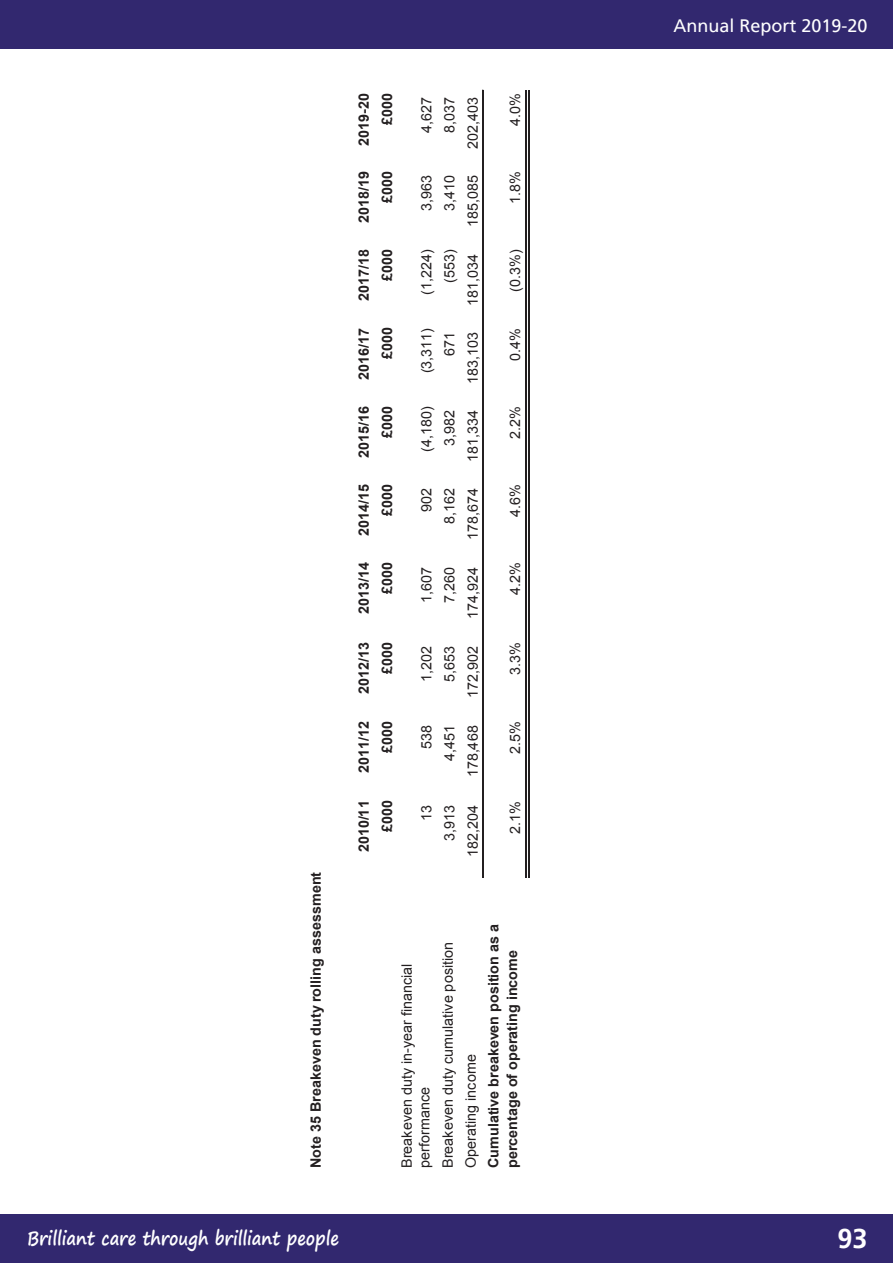
<style>
.page{position:relative;width:893px;height:1263px;background:#fff}
.page>*{position:absolute;margin:0;border:0;box-sizing:border-box;transform-origin:0 0}
.t1{font:700 27px "Frutiger LT Pro";color:#fff}
.t2{font:700 18.9px "Segoe Print";color:#fff;scale:.87 1}
.t3{font:18px "Frutiger LT Pro";color:#fff}
.t4{font:14.25px/17.7px "Arial";letter-spacing:.005em;color:#231f20}
.t5{font:700 14.25px/18.8px "Arial";letter-spacing:.005em;color:#231f20}
.s1{font-weight:400;color:#fff}
</style>
<div class="page">
<div style="left:0;top:0;width:893px;height:49px;background:#32286f"></div>
<div style="left:0;top:1214px;width:893px;height:49px;background:#32286f"></div>
<hr style="left:482px;top:90px;width:1px;height:787px;background:#231f20">
<hr style="left:483px;top:90px;width:1px;height:787px;background:#231f20">
<hr style="left:525px;top:90px;width:2px;height:787px;background:#231f20">
<hr style="left:528px;top:90px;width:2px;height:787px;background:#231f20">
<p class="t5" style="left:307px;top:1182px;width:312px;rotate:-90deg"><span class="s1">#</span> Note 35 Breakeven duty rolling assessment</p>
<p class="t5" style="left:355px;top:145px;width:54px;rotate:-90deg">2019-20</p>
<p class="t5" style="left:355px;top:223px;width:53px;rotate:-90deg">2018/19</p>
<p class="t5" style="left:355px;top:301px;width:53px;rotate:-90deg">2017/18</p>
<p class="t5" style="left:355px;top:379px;width:53px;rotate:-90deg">2016/17</p>
<p class="t5" style="left:355px;top:458px;width:53px;rotate:-90deg">2015/16</p>
<p class="t5" style="left:355px;top:536px;width:53px;rotate:-90deg">2014/15</p>
<p class="t5" style="left:355px;top:614px;width:53px;rotate:-90deg">2013/14</p>
<p class="t5" style="left:355px;top:694px;width:53px;rotate:-90deg">2012/13</p>
<p class="t5" style="left:355px;top:773px;width:53px;rotate:-90deg">2011/12</p>
<p class="t5" style="left:355px;top:852px;width:53px;rotate:-90deg">2010/11</p>
<p class="t5" style="left:378px;top:125px;width:33px;rotate:-90deg">£000</p>
<p class="t5" style="left:378px;top:203px;width:33px;rotate:-90deg">£000</p>
<p class="t5" style="left:378px;top:281px;width:33px;rotate:-90deg">£000</p>
<p class="t5" style="left:378px;top:359px;width:33px;rotate:-90deg">£000</p>
<p class="t5" style="left:378px;top:438px;width:33px;rotate:-90deg">£000</p>
<p class="t5" style="left:378px;top:516px;width:33px;rotate:-90deg">£000</p>
<p class="t5" style="left:378px;top:594px;width:33px;rotate:-90deg">£000</p>
<p class="t5" style="left:378px;top:674px;width:33px;rotate:-90deg">£000</p>
<p class="t5" style="left:378px;top:753px;width:33px;rotate:-90deg">£000</p>
<p class="t5" style="left:378px;top:832px;width:33px;rotate:-90deg">£000</p>
<p class="t4" style="left:418px;top:133px;width:37px;rotate:-90deg">4,627</p>
<p class="t4" style="left:441px;top:133px;width:37px;rotate:-90deg">8,037</p>
<p class="t4" style="left:464px;top:149px;width:53px;rotate:-90deg">202,403</p>
<p class="t4" style="left:418px;top:211px;width:37px;rotate:-90deg">3,963</p>
<p class="t4" style="left:441px;top:211px;width:37px;rotate:-90deg">3,410</p>
<p class="t4" style="left:418px;top:295px;width:47px;rotate:-90deg">(1,224)</p>
<p class="t4" style="left:441px;top:283px;width:35px;rotate:-90deg">(553)</p>
<p class="t4" style="left:418px;top:373px;width:47px;rotate:-90deg">(3,311)</p>
<p class="t4" style="left:441px;top:356px;width:25px;rotate:-90deg">671</p>
<p class="t4" style="left:418px;top:452px;width:47px;rotate:-90deg">(4,180)</p>
<p class="t4" style="left:441px;top:446px;width:37px;rotate:-90deg">3,982</p>
<p class="t4" style="left:464px;top:227px;width:53px;rotate:-90deg">185,085</p>
<p class="t4" style="left:464px;top:306px;width:53px;rotate:-90deg">181,034</p>
<p class="t4" style="left:464px;top:384px;width:53px;rotate:-90deg">183,103</p>
<p class="t4" style="left:464px;top:462px;width:53px;rotate:-90deg">181,334</p>
<p class="t4" style="left:418px;top:512px;width:25px;rotate:-90deg">902</p>
<p class="t4" style="left:441px;top:524px;width:37px;rotate:-90deg">8,162</p>
<p class="t4" style="left:464px;top:540px;width:53px;rotate:-90deg">178,674</p>
<p class="t4" style="left:418px;top:603px;width:37px;rotate:-90deg">1,607</p>
<p class="t4" style="left:441px;top:603px;width:37px;rotate:-90deg">7,260</p>
<p class="t4" style="left:464px;top:619px;width:53px;rotate:-90deg">174,924</p>
<p class="t4" style="left:418px;top:682px;width:37px;rotate:-90deg">1,202</p>
<p class="t4" style="left:441px;top:682px;width:37px;rotate:-90deg">5,653</p>
<p class="t4" style="left:464px;top:698px;width:53px;rotate:-90deg">172,902</p>
<p class="t4" style="left:418px;top:749px;width:25px;rotate:-90deg">538</p>
<p class="t4" style="left:418px;top:821px;width:17px;rotate:-90deg">13</p>
<p class="t4" style="left:441px;top:761px;width:37px;rotate:-90deg">4,451</p>
<p class="t4" style="left:464px;top:777px;width:53px;rotate:-90deg">178,468</p>
<p class="t4" style="left:441px;top:841px;width:37px;rotate:-90deg">3,913</p>
<p class="t4" style="left:464px;top:857px;width:53px;rotate:-90deg">182,204</p>
<p class="t4" style="left:506px;top:126px;width:34px;rotate:-90deg">4.0%</p>
<p class="t4" style="left:506px;top:204px;width:34px;rotate:-90deg">1.8%</p>
<p class="t4" style="left:506px;top:292px;width:44px;rotate:-90deg">(0.3%)</p>
<p class="t4" style="left:506px;top:361px;width:34px;rotate:-90deg">0.4%</p>
<p class="t4" style="left:506px;top:439px;width:34px;rotate:-90deg">2.2%</p>
<p class="t4" style="left:506px;top:517px;width:34px;rotate:-90deg">4.6%</p>
<p class="t4" style="left:506px;top:595px;width:34px;rotate:-90deg">4.2%</p>
<p class="t4" style="left:506px;top:675px;width:34px;rotate:-90deg">3.3%</p>
<p class="t4" style="left:506px;top:754px;width:34px;rotate:-90deg">2.5%</p>
<p class="t4" style="left:506px;top:833px;width:34px;rotate:-90deg">2.1%</p>
<p class="t4" style="left:398px;top:1168px;width:206px;rotate:-90deg">Breakeven duty in-year financial performance</p>
<p class="t4" style="left:439px;top:1168px;width:228px;rotate:-90deg">Breakeven duty cumulative position</p>
<p class="t4" style="left:462px;top:1168px;width:115px;rotate:-90deg">Operating income</p>
<p class="t5" style="left:484px;top:1168px;width:245px;rotate:-90deg">Cumulative breakeven position as a percentage of operating income</p>
<p class="t3" style="left:673px;top:15px;width:196px">Annual Report 2019-20</p>
<h2 class="t2" style="left:27px;top:1221px;width:360px">Brilliant care through brilliant people</h2>
<h1 class="t1" style="left:838px;top:1222px;width:32px">93</h1>
</div>
